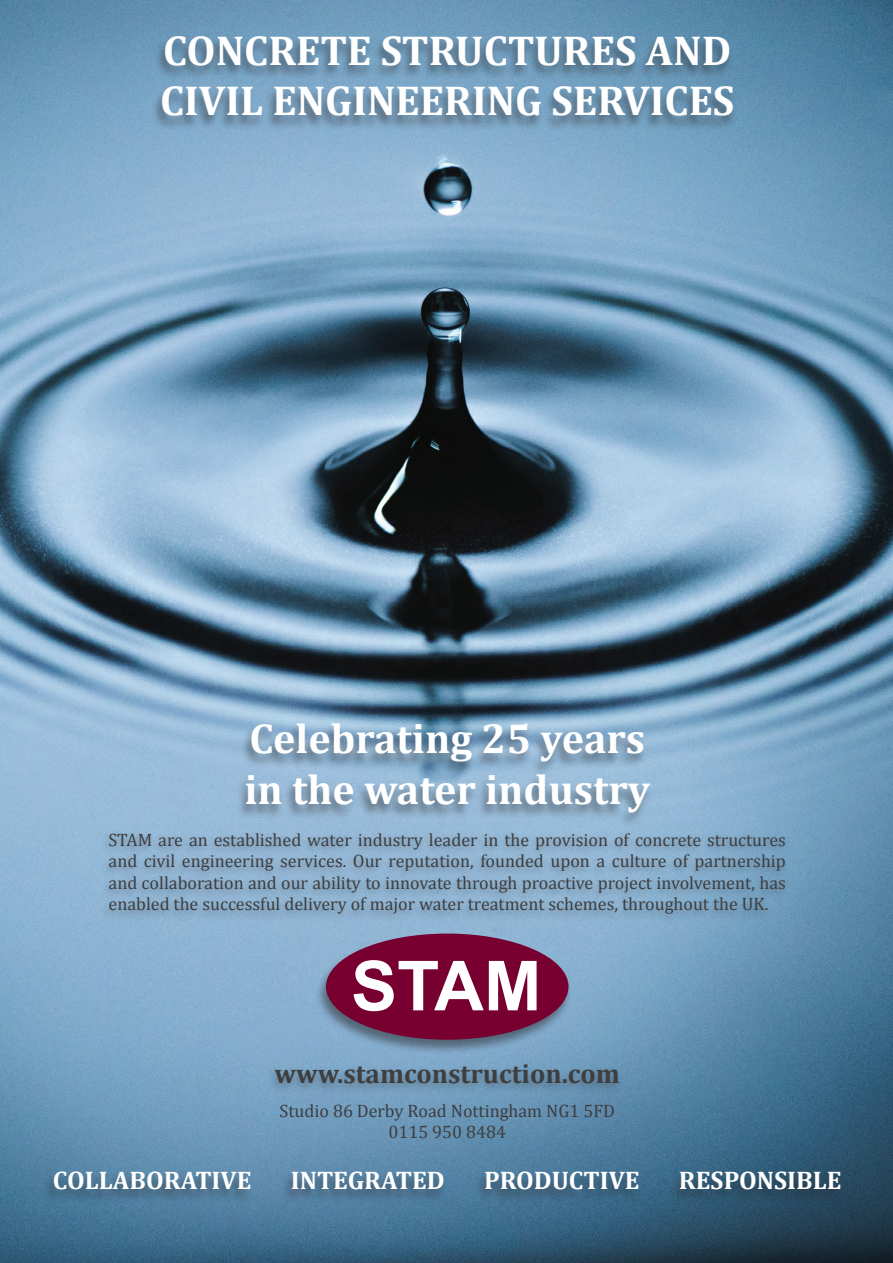
<style>
.page{position:relative;width:893px;height:1263px;background:#fff}
.page>*{position:absolute;margin:0;border:0;box-sizing:border-box;transform-origin:0 0}
.t1{font:700 69px "Arial";color:#fff}
.t2{font:700 42px "Cambria";color:#fff}
.t3{font:700 27px "Cambria";color:#3e3e3f}
.t4{font:700 25.5px "Cambria";color:#fff}
.t5{font:18px/21.6px "Cambria";color:#3e3e3f;text-align:justify}
</style>
<div class="page">
<img style="left:0;top:0;width:893px;height:1263px">
<div style="left:43px;top:1171px;width:802px;height:33px;background:#231f20;opacity:.5"></div>
<div style="left:235px;top:723px;width:420px;height:105px;background:#231f20;opacity:.5"></div>
<div style="left:99px;top:829px;width:692px;height:96px;background:#231f20;opacity:.35"></div>
<div style="left:314px;top:933px;width:259px;height:122px;background:#231f20;opacity:.5"></div>
<div style="left:326px;top:933px;width:242px;height:107px;background:#780031;border-radius:50%"></div>
<div style="left:266px;top:1061px;width:358px;height:34px;background:#231f20;opacity:.35"></div>
<div style="left:150px;top:36px;width:587px;height:96px;background:#231f20;opacity:.5"></div>
<p class="t2" style="left:163px;top:25px;width:570px">CONCRETE STRUCTURES AND</p>
<p class="t2" style="left:160px;top:75px;width:576px">CIVIL ENGINEERING SERVICES</p>
<p class="t2" style="left:249px;top:713px;width:397px">Celebrating 25 years</p>
<p class="t2" style="left:244px;top:764px;width:407px">in the water industry</p>
<p class="t5" style="left:109px;top:829px;width:679px">STAM are an established water industry leader in the provision of concrete structures and civil engineering services. Our reputation, founded upon a culture of partnership and collaboration and our ability to innovate through proactive project involvement, has enabled the successful delivery of major water treatment schemes, throughout the UK.</p>
<p class="t1" style="left:351px;top:941px;width:192px">STAM</p>
<p class="t3" style="left:275px;top:1057px;width:347px">www.stamconstruction.com</p>
<p class="t5" style="left:280px;top:1100px;width:337px">Studio 86 Derby Road Nottingham NG1 5FD</p>
<p class="t5" style="left:388px;top:1121px;width:119px">0115 950 8484</p>
<p class="t4" style="left:53px;top:1164px;width:200px">COLLABORATIVE</p>
<p class="t4" style="left:291px;top:1164px;width:155px">INTEGRATED</p>
<p class="t4" style="left:484px;top:1164px;width:157px">PRODUCTIVE</p>
<p class="t4" style="left:679px;top:1164px;width:164px">RESPONSIBLE</p>
</div>
